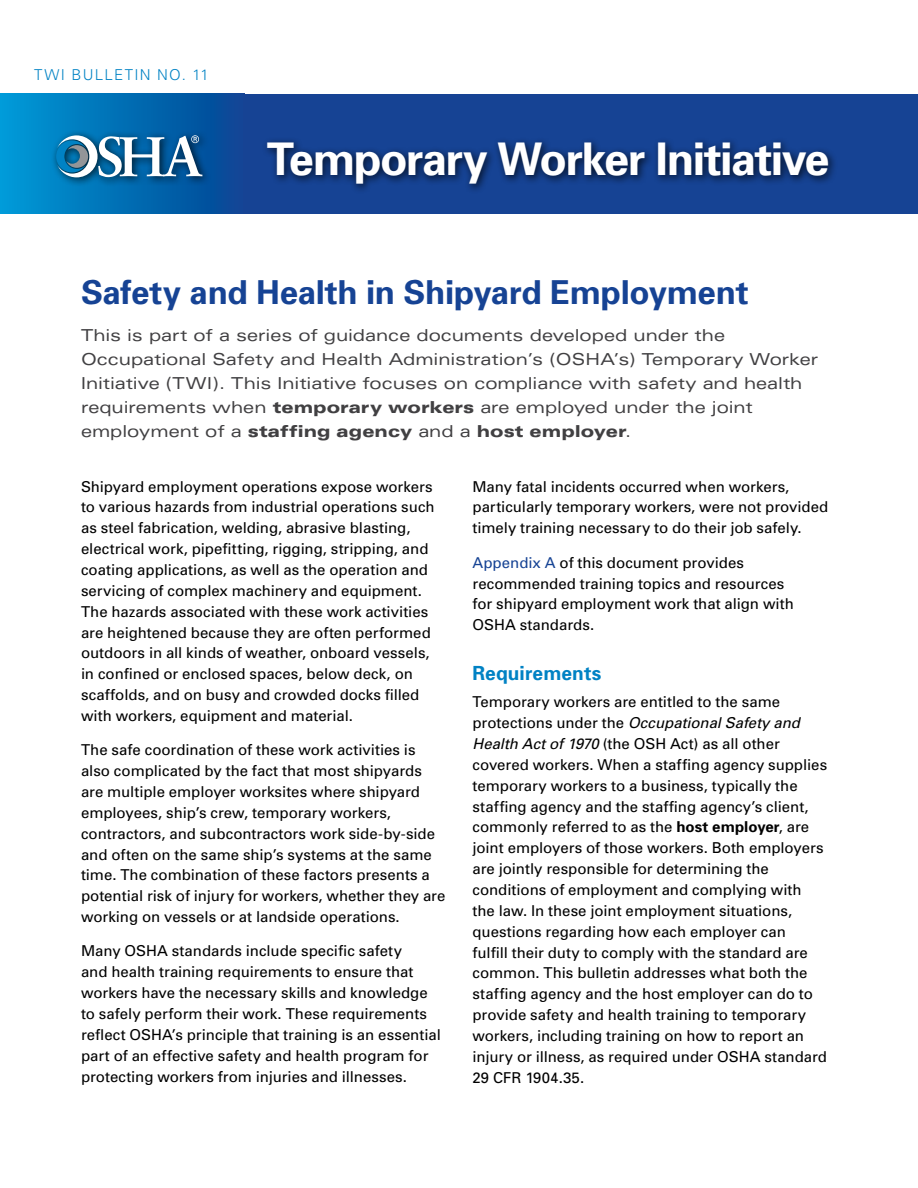
<style>
.page{position:relative;width:918px;height:1188px;background:#fff}
.page>*{position:absolute;margin:0;border:0;box-sizing:border-box;transform-origin:0 0}
.t1{font:700 45px "Univers";letter-spacing:-.03em;color:#fff}
.Title_of_FactSheet{font:700 33px "Univers";letter-spacing:-.01em;color:#164394}
.Subhead{font:700 19.5px "Univers";letter-spacing:.01em;color:#0082c4}
.Highlighted_Paragrap{font:expanded 16.5px/24px "Univers";letter-spacing:-.005em;color:#414042}
.Bodytext{font:15px/20.9px "Univers";color:#000}
.Title_of_FactSheet-2{font:300 15px "Univers";letter-spacing:.085em;color:#0082c4}
.s1{font-weight:900}
.s2{color:#164394}
.s3{font-style:italic}
.s4{font-weight:700}
</style>
<div class="page">
<div style="left:0;top:94px;width:244px;height:120px;background:linear-gradient(to right,#009bd8,#064593)"></div>
<div style="left:243px;top:94px;width:675px;height:120px;background:#164394"></div>
<div style="left:262px;top:137px;width:576px;height:57px;background:#000;opacity:.75"></div>
<div style="left:51px;top:130px;width:161px;height:58px;background:#000;opacity:.75"></div>
<svg style="left:56px;top:135px;width:146px;height:42px"></svg>
<h1 class="Title_of_FactSheet-2" style="left:34px;top:66px;width:176px">TWI BULLETIN NO. 11</h1>
<p class="t1" style="left:267px;top:130px;width:564px">Temporary Worker Initiative</p>
<h1 class="Title_of_FactSheet" style="left:81px;top:271px;width:669px">Safety and Health in Shipyard Employment</h1>
<p class="Highlighted_Paragrap" style="left:81px;top:323px;width:739px">This is part of a series of guidance documents developed under the Occupational Safety and Health Administration’s (OSHA’s) Temporary Worker Initiative (TWI). This Initiative focuses on compliance with safety and health requirements when <span class="s1">temporary workers</span> are employed under the joint employment of a <span class="s1">staffing agency</span> and a <span class="s1">host employer</span>.</p>
<p class="Bodytext" style="left:81px;top:476px;width:355px">Shipyard employment operations expose workers to various hazards from industrial operations such as steel fabrication, welding, abrasive blasting, electrical work, pipefitting, rigging, stripping, and coating applications, as well as the operation and servicing of complex machinery and equipment.<br>The hazards associated with these work activities are heightened because they are often performed outdoors in all kinds of weather, onboard vessels, in confined or enclosed spaces, below deck, on scaffolds, and on busy and crowded docks filled with workers, equipment and material.</p>
<p class="Bodytext" style="left:81px;top:739px;width:366px">The safe coordination of these work activities is also complicated by the fact that most shipyards are multiple employer worksites where shipyard employees, ship’s crew, temporary workers, contractors, and subcontractors work side-by-side and often on the same ship’s systems at the same time. The combination of these factors presents a potential risk of injury for workers, whether they are working on vessels or at landside operations.</p>
<p class="Bodytext" style="left:81px;top:940px;width:361px">Many OSHA standards include specific safety<br>and health training requirements to ensure that workers have the necessary skills and knowledge to safely perform their work. These requirements reflect OSHA’s principle that training is an essential part of an effective safety and health program for protecting workers from injuries and illnesses.</p>
<p class="Bodytext" style="left:472px;top:476px;width:357px">Many fatal incidents occurred when workers, particularly temporary workers, were not provided timely training necessary to do their job safely.</p>
<p class="Bodytext" style="left:472px;top:552px;width:323px"><span class="s2">Appendix A</span> of this document provides recommended training topics and resources for shipyard employment work that align with OSHA standards.</p>
<h2 class="Subhead" style="left:472px;top:660px;width:130px">Requirements</h2>
<p class="Bodytext" style="left:472px;top:691px;width:356px">Temporary workers are entitled to the same protections under the <span class="s3">Occupational Safety and Health Act of 1970</span> (the OSH Act) as all other covered workers. When a staffing agency supplies temporary workers to a business, typically the staffing agency and the staffing agency’s client, commonly referred to as the <span class="s4">host employer</span>, are joint employers of those workers. Both employers are jointly responsible for determining the conditions of employment and complying with the law. In these joint employment situations, questions regarding how each employer can<br>fulfill their duty to comply with the standard are common. This bulletin addresses what both the staffing agency and the host employer can do to provide safety and health training to temporary workers, including training on how to report an injury or illness, as required under OSHA standard 29 CFR 1904.35.</p>
</div>
